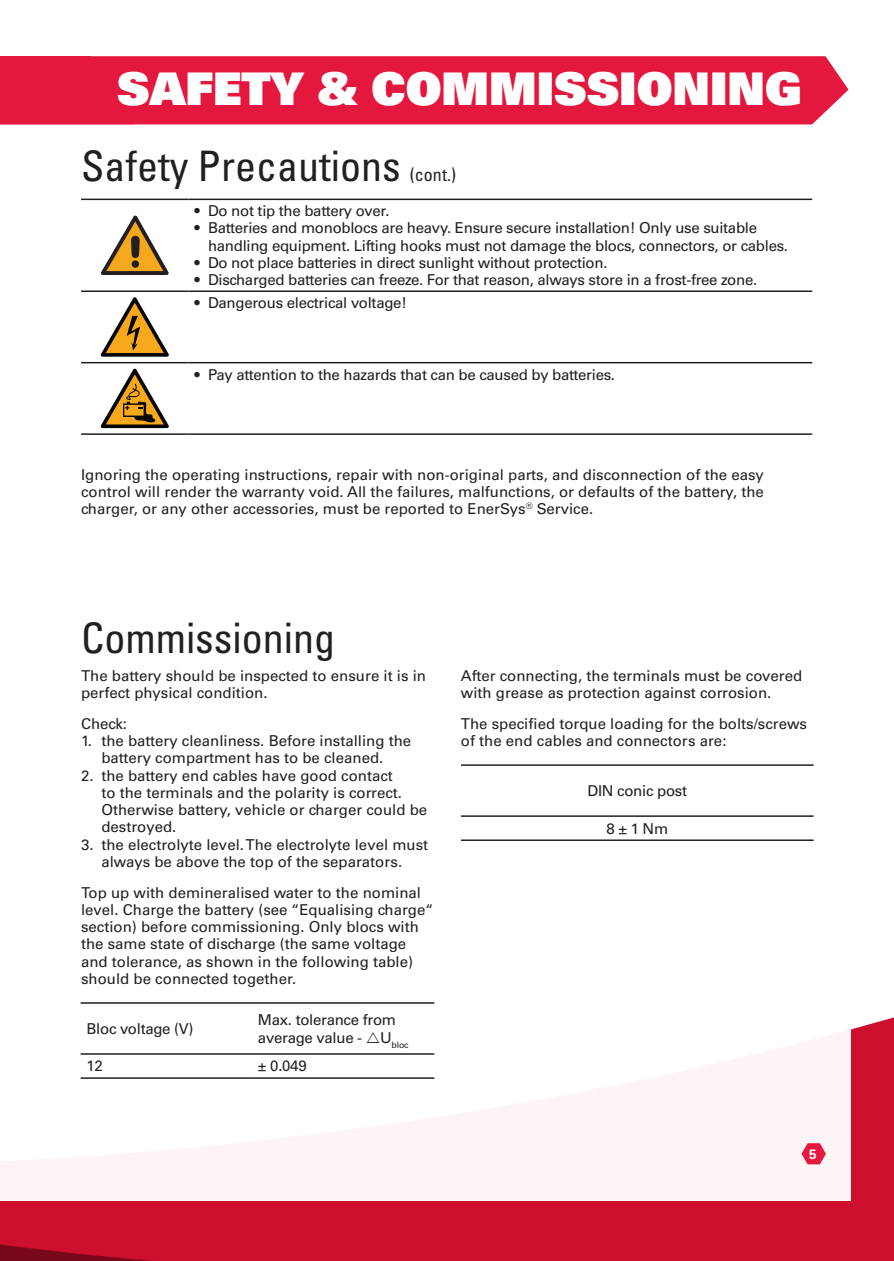
<style>
.page{position:relative;width:894px;height:1261px;background:#fff}
.page>*{position:absolute;margin:0;border:0;box-sizing:border-box;transform-origin:0 0}
.t1{font:45px "Univers LT Std X Black";color:#fff}
.Labels{font:condensed 42px "Univers LT Std";color:#231f20}
.Labels-2{font:condensed 18px "Univers LT Std";color:#231f20}
.Labels-3{font:15px/17.2px "Univers LT Std";color:#231f20}
.Labels-4{font:15px/17.2px "Univers LT Std";letter-spacing:-.02em;color:#231f20}
.t2{font:700 13.5px "Univers LT Std";color:#fff}
</style>
<div class="page">
<div style="left:0;top:1017px;width:893px;height:243px;background:#ce0e2d"></div>
<div style="left:0;top:911px;width:850px;height:289px;background:#fff"></div>
<svg style="left:801px;top:1143px;width:24px;height:21px"></svg>
<div style="left:135px;top:56px;width:713px;height:68px;background:#e4183e"></div>
<div style="left:0;top:56px;width:135px;height:68px;background:#e4183e"></div>
<hr style="left:81px;top:198px;width:107px;height:2px;background:#231f20">
<hr style="left:188px;top:198px;width:624px;height:2px;background:#231f20">
<hr style="left:81px;top:290px;width:107px;height:2px;background:#231f20">
<hr style="left:188px;top:290px;width:624px;height:2px;background:#231f20">
<hr style="left:81px;top:362px;width:107px;height:1px;background:#231f20">
<hr style="left:188px;top:362px;width:624px;height:1px;background:#231f20">
<hr style="left:81px;top:433px;width:107px;height:2px;background:#231f20">
<hr style="left:188px;top:433px;width:624px;height:2px;background:#231f20">
<svg style="left:101px;top:215px;width:68px;height:60px"></svg>
<svg style="left:101px;top:297px;width:68px;height:60px"></svg>
<svg style="left:101px;top:369px;width:68px;height:59px"></svg>
<hr style="left:80px;top:1002px;width:172px;height:1px;background:#231f20">
<hr style="left:252px;top:1002px;width:182px;height:1px;background:#231f20">
<hr style="left:80px;top:1053px;width:172px;height:1px;background:#231f20">
<hr style="left:252px;top:1053px;width:182px;height:1px;background:#231f20">
<hr style="left:80px;top:1077px;width:172px;height:1px;background:#231f20">
<hr style="left:252px;top:1077px;width:182px;height:1px;background:#231f20">
<hr style="left:461px;top:764px;width:352px;height:1px;background:#231f20">
<hr style="left:461px;top:815px;width:352px;height:1px;background:#231f20">
<hr style="left:461px;top:839px;width:352px;height:2px;background:#231f20">
<p class="t1" style="left:117px;top:59px;width:685px">SAFETY &amp; COMMISSIONING</p>
<p class="Labels" style="left:81px;top:140px;width:321px">Safety Precautions</p>
<p class="Labels-2" style="left:410px;top:163px;width:48px">(cont.)</p>
<p class="Labels-4" style="left:194px;top:202px;width:196px">• Do not tip the battery over.</p>
<p class="Labels-4" style="left:208px;top:220px;width:581px;text-indent:-14px">• Batteries and monoblocs are heavy. Ensure secure installation! Only use suitable handling equipment. Lifting hooks must not damage the blocs, connectors, or cables.</p>
<p class="Labels-4" style="left:194px;top:254px;width:414px">• Do not place batteries in direct sunlight without protection.</p>
<p class="Labels-4" style="left:194px;top:271px;width:564px">• Discharged batteries can freeze. For that reason, always store in a frost-free zone.</p>
<p class="Labels-4" style="left:194px;top:294px;width:214px">• Dangerous electrical voltage!</p>
<p class="Labels-4" style="left:194px;top:366px;width:422px">• Pay attention to the hazards that can be caused by batteries.</p>
<p class="Labels-3" style="left:81px;top:466px;width:684px;text-align:justify">Ignoring the operating instructions, repair with non-original parts, and disconnection of the easy control will render the warranty void. All the failures, malfunctions, or defaults of the battery, the charger, or any other accessories, must be reported to EnerSys<sup>®</sup> Service.</p>
<p class="Labels" style="left:81px;top:611px;width:255px">Commissioning</p>
<p class="Labels-3" style="left:81px;top:667px;width:346px">The battery should be inspected to ensure it is in perfect physical condition.</p>
<p class="Labels-3" style="left:81px;top:715px;width:47px">Check:</p>
<p class="Labels-3" style="left:81px;top:732px;width:331px;text-align:center">1. the battery cleanliness. Before installing the battery compartment has to be cleaned.</p>
<p class="Labels-3" style="left:101px;top:766px;width:327px;text-indent:-20px">2. the battery end cables have good contact<br>to the terminals and the polarity is correct.<br>Otherwise battery, vehicle or charger could be destroyed.</p>
<p class="Labels-3" style="left:81px;top:835px;width:348px;text-align:center">3. the electrolyte level. The electrolyte level must always be above the top of the separators.</p>
<p class="Labels-3" style="left:81px;top:883px;width:354px">Top up with demineralised water to the nominal level. Charge the battery (see “Equalising charge“ section) before commissioning. Only blocs with the same state of discharge (the same voltage and tolerance, as shown in the following table) should be connected together.</p>
<p class="Labels-4" style="left:86px;top:1020px;width:108px">Bloc voltage (V)</p>
<p class="Labels-4" style="left:258px;top:1011px;width:152px">Max. tolerance from average value - U<sub>bloc</sub></p>
<p class="Labels-3" style="left:86px;top:1057px;width:18px">12</p>
<p class="Labels-3" style="left:258px;top:1057px;width:50px">± 0.049</p>
<p class="Labels-3" style="left:460px;top:667px;width:343px">After connecting, the terminals must be covered with grease as protection against corrosion.</p>
<p class="Labels-3" style="left:460px;top:715px;width:347px">The specified torque loading for the bolts/screws of the end cables and connectors are:</p>
<p class="Labels-4" style="left:587px;top:782px;width:101px">DIN conic post</p>
<p class="Labels-3" style="left:606px;top:819px;width:63px">8 ± 1 Nm</p>
<p class="t2" style="left:808px;top:1145px;width:9px">5</p>
</div>
